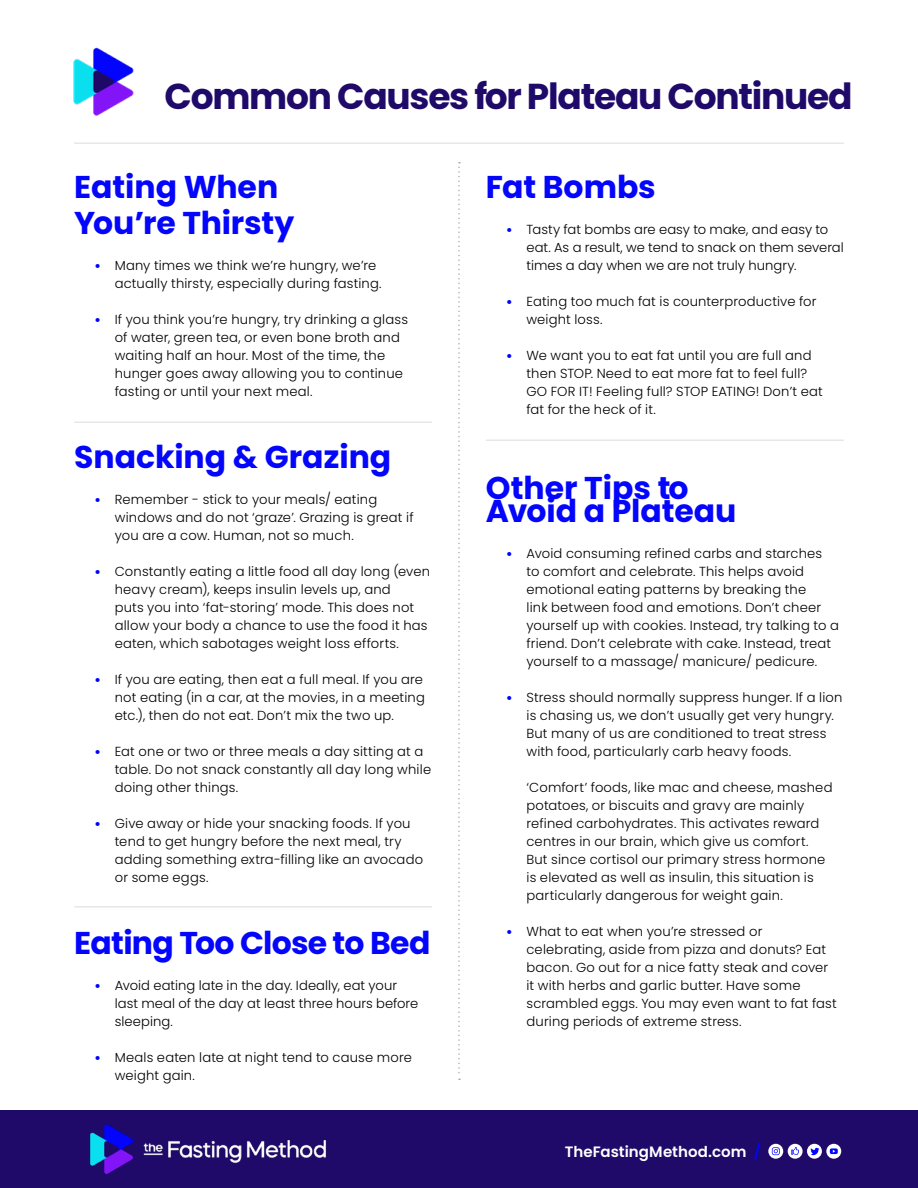
<style>
.page{position:relative;width:918px;height:1188px;background:#fff}
.page>*{position:absolute;margin:0;border:0;box-sizing:border-box;transform-origin:0 0}
.t1{font:700 36px "Poppins";letter-spacing:-.035em;color:#1f0a69}
.t2{font:700 31.5px/36px "Poppins";letter-spacing:-.005em;color:#0305fc}
.t3{font:700 31.5px "Poppins";letter-spacing:-.025em;color:#0305fc}
.t4{font:600 15px "Poppins";letter-spacing:.005em;color:#fff}
.t5{font:300 13.2px/18px "Poppins";letter-spacing:.015em;color:#000}
.s1{font-weight:900;font-size:12px;color:#0305fc}
.s2{color:#0305fc}
</style>
<div class="page">
<div style="left:0;top:1110px;width:918px;height:78px;background:#1f0a69"></div>
<img style="left:90px;top:1124px;width:236px;height:50px">
<svg style="left:768px;top:1144px;width:15px;height:15px"></svg>
<svg style="left:772px;top:1147px;width:8px;height:8px"></svg>
<div style="left:826px;top:1144px;width:15px;height:15px;background:#fff;border-radius:50%"></div>
<svg style="left:830px;top:1148px;width:8px;height:6px"></svg>
<svg style="left:807px;top:1144px;width:15px;height:15px"></svg>
<svg style="left:810px;top:1148px;width:9px;height:7px"></svg>
<div style="left:788px;top:1144px;width:15px;height:15px;background:#fff;border-radius:50%"></div>
<svg style="left:791px;top:1147px;width:8px;height:8px"></svg>
<img style="left:73px;top:47px;width:61px;height:69px">
<hr style="left:74px;top:142px;width:770px;height:2px;background:#e6e7e8">
<hr style="left:74px;top:422px;width:358px;height:1px;background:#e6e7e8">
<hr style="left:74px;top:906px;width:358px;height:2px;background:#e6e7e8">
<hr style="left:486px;top:440px;width:358px;height:1px;background:#e6e7e8">
<svg style="left:458px;top:162px;width:2px;height:918px"></svg>
<h1 class="t1" style="left:165px;top:76px;width:689px">Common Causes for Plateau Continued</h1>
<h2 class="t2" style="left:74px;top:169px;width:222px">Eating When<br>You’re Thirsty</h2>
<p class="t5" style="left:115px;top:256px;width:268px;text-indent:-20px"><span class="s1">•</span> Many times we think we’re hungry, we’re actually thirsty, especially during fasting.</p>
<p class="t5" style="left:115px;top:310px;width:295px;text-indent:-20px"><span class="s1">•</span> If you think you’re hungry, try drinking a glass of water, green tea, or even bone broth and waiting half an hour. Most of the time, the hunger goes away allowing you to continue fasting or until your next meal.</p>
<h2 class="t2" style="left:74px;top:439px;width:319px">Snacking &amp; Grazing</h2>
<p class="t5" style="left:115px;top:490px;width:300px;text-indent:-20px"><span class="s1">•</span> Remember - stick to your meals/ eating windows and do not ‘graze’. Grazing is great if you are a cow. Human, not so much.</p>
<p class="t5" style="left:115px;top:562px;width:317px;text-indent:-20px"><span class="s1">•</span> Constantly eating a little food all day long (even heavy cream), keeps insulin levels up, and<br>puts you into ‘fat-storing’ mode. This does not allow your body a chance to use the food it has eaten, which sabotages weight loss efforts.</p>
<p class="t5" style="left:115px;top:670px;width:312px;text-indent:-20px"><span class="s1">•</span> If you are eating, then eat a full meal. If you are not eating (in a car, at the movies, in a meeting etc.), then do not eat. Don’t mix the two up.</p>
<p class="t5" style="left:115px;top:742px;width:318px;text-indent:-20px"><span class="s1">•</span> Eat one or two or three meals a day sitting at a table. Do not snack constantly all day long while doing other things.</p>
<p class="t5" style="left:115px;top:814px;width:310px;text-indent:-20px"><span class="s1">•</span> Give away or hide your snacking foods. If you tend to get hungry before the next meal, try adding something extra-filling like an avocado or some eggs.</p>
<h2 class="t3" style="left:74px;top:925px;width:358px">Eating Too Close to Bed</h2>
<p class="t5" style="left:115px;top:976px;width:305px;text-indent:-20px"><span class="s1">•</span> Avoid eating late in the day. Ideally, eat your last meal of the day at least three hours before sleeping.</p>
<p class="t5" style="left:115px;top:1048px;width:299px;text-indent:-20px"><span class="s1">•</span> Meals eaten late at night tend to cause more weight gain.</p>
<h2 class="t2" style="left:486px;top:169px;width:171px">Fat Bombs</h2>
<p class="t5" style="left:527px;top:220px;width:319px;text-indent:-20px"><span class="s1">•</span> Tasty fat bombs are easy to make, and easy to eat. As a result, we tend to snack on them several times a day when we are not truly hungry.</p>
<p class="t5" style="left:527px;top:292px;width:292px;text-indent:-20px"><span class="s1">•</span> Eating too much fat is counterproductive for weight loss.</p>
<p class="t5" style="left:527px;top:346px;width:298px;text-indent:-20px"><span class="s1">•</span> We want you to eat fat until you are full and then STOP. Need to eat more fat to feel full?<br>GO FOR IT! Feeling full? STOP EATING! Don’t eat fat for the heck of it.</p>
<h2 class="t2" style="left:486px;top:476px;width:252px;line-height:23.2px">Other Tips to<br>Avoid a Plateau</h2>
<p class="t5" style="left:526px;top:544px;width:314px;text-indent:-20px"><span class="s1">•</span> Avoid consuming refined carbs and starches<br>to comfort and celebrate. This helps avoid emotional eating patterns by breaking the<br>link between food and emotions. Don’t cheer yourself up with cookies. Instead, try talking to a friend. Don’t celebrate with cake. Instead, treat yourself to a massage/ manicure/ pedicure.</p>
<p class="t5" style="left:526px;top:688px;width:318px;text-indent:-20px"><span class="s1">•</span> Stress should normally suppress hunger. If a lion is chasing us, we don’t usually get very hungry.<br>But many of us are conditioned to treat stress with food, particularly carb heavy foods.</p>
<p class="t5" style="left:526px;top:778px;width:308px">‘Comfort’ foods, like mac and cheese, mashed potatoes, or biscuits and gravy are mainly refined carbohydrates. This activates reward centres in our brain, which give us comfort.<br>But since cortisol our primary stress hormone is elevated as well as insulin, this situation is particularly dangerous for weight gain.</p>
<p class="t5" style="left:526px;top:922px;width:312px;text-indent:-20px"><span class="s1">•</span> What to eat when you’re stressed or celebrating, aside from pizza and donuts? Eat bacon. Go out for a nice fatty steak and cover it with herbs and garlic butter. Have some scrambled eggs. You may even want to fat fast during periods of extreme stress.</p>
<p class="t4" style="left:565px;top:1143px;width:198px">TheFastingMethod.com <span class="s2">/</span></p>
</div>
